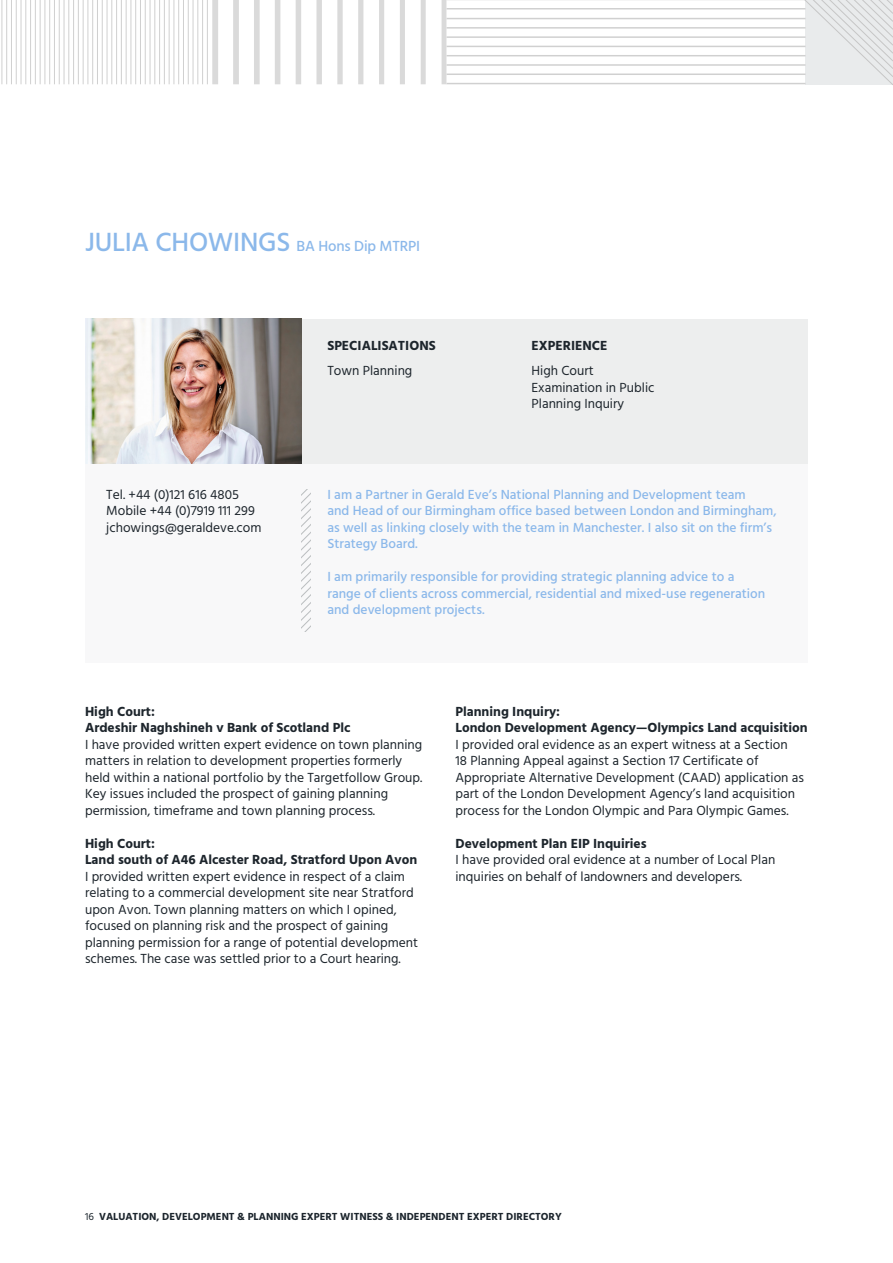
<style>
.page{position:relative;width:893px;height:1263px;background:#fff}
.page>*{position:absolute;margin:0;border:0;box-sizing:border-box;transform-origin:0 0}
.t1{font:500 15px "Hind";letter-spacing:-.01em;color:#8bb8ea}
.t2{font:13.5px/16.5px "Hind";color:#1d252c}
.t3{font:500 13.5px/16.5px "Hind";color:#8bb8ea}
.t4{font:700 13.5px/16.5px "Hind";color:#1d252c}
.t5{font:700 10.5px "Hind";color:#1c252d}
.s1{font-size:27px}
.s2{font-weight:400}
</style>
<div class="page">
<svg style="left:803px;top:0;width:90px;height:85px;background:#e5e7e8"></svg>
<hr style="left:446px;top:18px;width:359px;height:1px;background:#d0d0d0">
<hr style="left:446px;top:27px;width:359px;height:2px;background:#d0d0d0">
<hr style="left:446px;top:36px;width:359px;height:2px;background:#d0d0d0">
<hr style="left:446px;top:46px;width:359px;height:1px;background:#d0d0d0">
<hr style="left:446px;top:55px;width:359px;height:1px;background:#d0d0d0">
<hr style="left:446px;top:64px;width:359px;height:2px;background:#d0d0d0">
<hr style="left:446px;top:74px;width:359px;height:1px;background:#d0d0d0">
<hr style="left:446px;top:83px;width:359px;height:1px;background:#d0d0d0">
<hr style="left:446px;top:0;width:359px;height:1px;background:#d0d0d0">
<hr style="left:446px;top:8px;width:359px;height:1px;background:#d0d0d0">
<hr style="left:442px;top:0;width:4px;height:84px;background:#dadada">
<div style="left:421px;top:0;width:5px;height:84px;background:#dadada"></div>
<div style="left:400px;top:0;width:5px;height:84px;background:#dadada"></div>
<div style="left:379px;top:0;width:5px;height:84px;background:#dadada"></div>
<div style="left:358px;top:0;width:5px;height:84px;background:#dadada"></div>
<div style="left:337px;top:0;width:6px;height:84px;background:#dadada"></div>
<div style="left:316px;top:0;width:6px;height:84px;background:#dadada"></div>
<div style="left:296px;top:0;width:5px;height:84px;background:#dadada"></div>
<div style="left:275px;top:0;width:5px;height:84px;background:#dadada"></div>
<div style="left:254px;top:0;width:6px;height:84px;background:#dadada"></div>
<div style="left:233px;top:0;width:6px;height:84px;background:#dadada"></div>
<div style="left:212px;top:0;width:6px;height:84px;background:#dadada"></div>
<hr style="left:0;top:0;width:1px;height:84px;background:#d0d0d0">
<hr style="left:2px;top:0;width:1px;height:84px;background:#d0d0d0">
<hr style="left:6px;top:0;width:1px;height:84px;background:#d0d0d0">
<hr style="left:11px;top:0;width:1px;height:84px;background:#d0d0d0">
<hr style="left:16px;top:0;width:1px;height:84px;background:#d0d0d0">
<hr style="left:21px;top:0;width:1px;height:84px;background:#d0d0d0">
<hr style="left:25px;top:0;width:1px;height:84px;background:#d0d0d0">
<hr style="left:30px;top:0;width:1px;height:84px;background:#d0d0d0">
<hr style="left:35px;top:0;width:1px;height:84px;background:#d0d0d0">
<hr style="left:40px;top:0;width:1px;height:84px;background:#d0d0d0">
<hr style="left:45px;top:0;width:1px;height:84px;background:#d0d0d0">
<hr style="left:49px;top:0;width:1px;height:84px;background:#d0d0d0">
<hr style="left:54px;top:0;width:1px;height:84px;background:#d0d0d0">
<hr style="left:59px;top:0;width:1px;height:84px;background:#d0d0d0">
<hr style="left:64px;top:0;width:1px;height:84px;background:#d0d0d0">
<hr style="left:68px;top:0;width:1px;height:84px;background:#d0d0d0">
<hr style="left:73px;top:0;width:1px;height:84px;background:#d0d0d0">
<hr style="left:78px;top:0;width:1px;height:84px;background:#d0d0d0">
<hr style="left:83px;top:0;width:1px;height:84px;background:#d0d0d0">
<hr style="left:88px;top:0;width:1px;height:84px;background:#d0d0d0">
<hr style="left:92px;top:0;width:1px;height:84px;background:#d0d0d0">
<hr style="left:97px;top:0;width:1px;height:84px;background:#d0d0d0">
<hr style="left:102px;top:0;width:1px;height:84px;background:#d0d0d0">
<hr style="left:107px;top:0;width:1px;height:84px;background:#d0d0d0">
<hr style="left:111px;top:0;width:1px;height:84px;background:#d0d0d0">
<hr style="left:116px;top:0;width:1px;height:84px;background:#d0d0d0">
<hr style="left:121px;top:0;width:1px;height:84px;background:#d0d0d0">
<hr style="left:126px;top:0;width:1px;height:84px;background:#d0d0d0">
<hr style="left:131px;top:0;width:1px;height:84px;background:#d0d0d0">
<hr style="left:135px;top:0;width:1px;height:84px;background:#d0d0d0">
<hr style="left:140px;top:0;width:1px;height:84px;background:#d0d0d0">
<hr style="left:145px;top:0;width:1px;height:84px;background:#d0d0d0">
<hr style="left:150px;top:0;width:1px;height:84px;background:#d0d0d0">
<hr style="left:154px;top:0;width:1px;height:84px;background:#d0d0d0">
<hr style="left:159px;top:0;width:1px;height:84px;background:#d0d0d0">
<hr style="left:164px;top:0;width:1px;height:84px;background:#d0d0d0">
<hr style="left:169px;top:0;width:1px;height:84px;background:#d0d0d0">
<hr style="left:174px;top:0;width:1px;height:84px;background:#d0d0d0">
<hr style="left:178px;top:0;width:1px;height:84px;background:#d0d0d0">
<hr style="left:183px;top:0;width:1px;height:84px;background:#d0d0d0">
<hr style="left:188px;top:0;width:1px;height:84px;background:#d0d0d0">
<hr style="left:193px;top:0;width:1px;height:84px;background:#d0d0d0">
<hr style="left:197px;top:0;width:1px;height:84px;background:#d0d0d0">
<hr style="left:202px;top:0;width:1px;height:84px;background:#d0d0d0">
<hr style="left:207px;top:0;width:1px;height:84px;background:#d0d0d0">
<div style="left:85px;top:463px;width:723px;height:200px;background:#f8f8f9"></div>
<div style="left:85px;top:319px;width:723px;height:144px;background:#edeeee"></div>
<img style="left:85px;top:319px;width:217px;height:144px">
<svg style="left:302px;top:489px;width:8px;height:142px"></svg>
<p class="t1" style="left:85px;top:236px;width:337px"><span class="s1">JULIA CHOWINGS</span> BA Hons Dip MTRPI</p>
<p class="t4" style="left:327px;top:337px;width:110px">SPECIALISATIONS</p>
<p class="t2" style="left:327px;top:363px;width:86px">Town Planning</p>
<p class="t4" style="left:531px;top:337px;width:78px">EXPERIENCE</p>
<p class="t2" style="left:531px;top:363px;width:124px">High Court<br>Examination in Public<br>Planning Inquiry</p>
<p class="t2" style="left:106px;top:487px;width:157px">Tel. +44 (0)121 616 4805<br>Mobile +44 (0)7919 111 299 jchowings@geraldeve.com</p>
<p class="t3" style="left:327px;top:487px;width:451px">I am a Partner in Gerald Eve’s National Planning and Development team<br>and Head of our Birmingham office based between London and Birmingham, as well as linking closely with the team in Manchester. I also sit on the firm’s Strategy Board.</p>
<p class="t3" style="left:327px;top:569px;width:439px">I am primarily responsible for providing strategic planning advice to a range of clients across commercial, residential and mixed-use regeneration and development projects.</p>
<p class="t4" style="left:85px;top:703px;width:267px">High Court:<br>Ardeshir Naghshineh v Bank of Scotland Plc</p>
<p class="t2" style="left:85px;top:737px;width:339px">I have provided written expert evidence on town planning matters in relation to development properties formerly held within a national portfolio by the Targetfollow Group.<br>Key issues included the prospect of gaining planning permission, timeframe and town planning process.</p>
<p class="t4" style="left:85px;top:835px;width:334px">High Court:<br>Land south of A46 Alcester Road, Stratford Upon Avon</p>
<p class="t2" style="left:85px;top:869px;width:335px">I provided written expert evidence in respect of a claim relating to a commercial development site near Stratford upon Avon. Town planning matters on which I opined, focused on planning risk and the prospect of gaining planning permission for a range of potential development schemes. The case was settled prior to a Court hearing.</p>
<p class="t4" style="left:455px;top:703px;width:354px">Planning Inquiry:<br>London Development Agency—Olympics Land acquisition</p>
<p class="t2" style="left:455px;top:737px;width:350px">I provided oral evidence as an expert witness at a Section<br>18 Planning Appeal against a Section 17 Certificate of Appropriate Alternative Development (CAAD) application as part of the London Development Agency’s land acquisition process for the London Olympic and Para Olympic Games.</p>
<p class="t4" style="left:455px;top:835px;width:193px">Development Plan EIP Inquiries</p>
<p class="t2" style="left:455px;top:852px;width:321px">I have provided oral evidence at a number of Local Plan inquiries on behalf of landowners and developers.</p>
<p class="t5" style="left:85px;top:1211px;width:478px"><span class="s2">16</span> VALUATION, DEVELOPMENT &amp; PLANNING EXPERT WITNESS &amp; INDEPENDENT EXPERT DIRECTORY</p>
</div>
